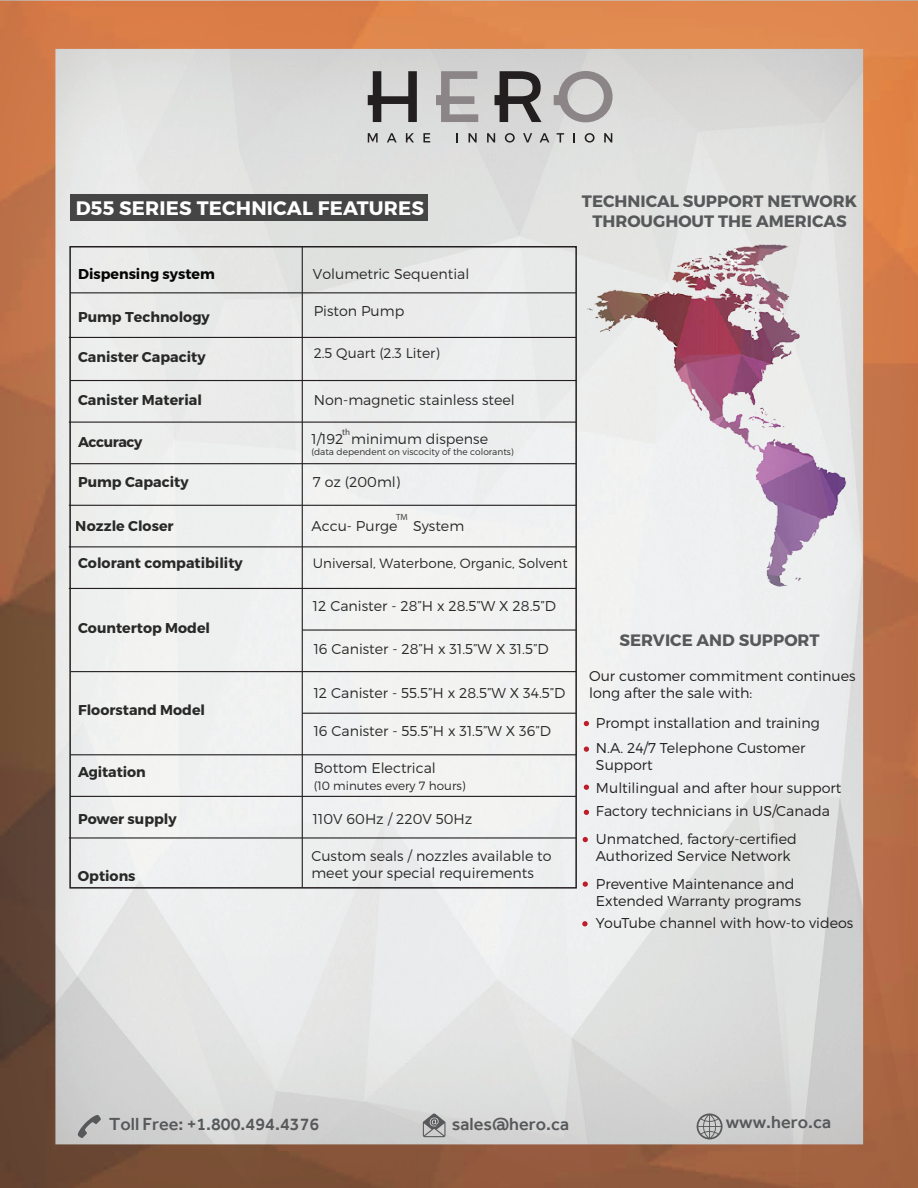
<style>
.page{position:relative;width:918px;height:1188px;background:#fff}
.page>*{position:absolute;margin:0;border:0;box-sizing:border-box;transform-origin:0 0}
.t1{font:700 19.5px "Montserrat";letter-spacing:.01em;color:#fff}
.t2{font:500 18px "Effra";color:#57585a}
.t3{font:700 16.5px/19.8px "Montserrat";color:#57585a;text-align:center}
.t4{font:300 14.25px/17.1px "Montserrat";color:#050504}
.t5{font:300 14.25px/17.1px "Montserrat";color:#231f20}
.t6{font:700 14.25px "Montserrat";color:#050504}
.t7{font:700 14.25px "Montserrat";letter-spacing:-.03em;color:#050504}
.t8{font:300 13.95px "Montserrat";color:#050504}
.t9{font:300 13.5px "Montserrat";color:#050504}
.t10{font:300 12px "Montserrat";color:#050504}
.t11{font:300 9px "Montserrat";color:#050504}
.t12{font:9px "Myriad Pro";color:#231f20}
</style>
<div class="page">
<img style="left:0;top:1px;width:918px;height:1187px">
<svg style="left:584px;top:721px;width:5px;height:5px"></svg>
<svg style="left:584px;top:747px;width:5px;height:5px"></svg>
<svg style="left:584px;top:785px;width:5px;height:5px"></svg>
<svg style="left:584px;top:810px;width:5px;height:5px"></svg>
<svg style="left:583px;top:837px;width:5px;height:5px"></svg>
<svg style="left:583px;top:882px;width:5px;height:5px"></svg>
<svg style="left:582px;top:921px;width:6px;height:5px"></svg>
<h1 class="t1" style="left:76px;top:196px;width:350px">D55 SERIES TECHNICAL FEATURES</h1>
<p class="t3" style="left:582px;top:192px;width:277px">TECHNICAL SUPPORT NETWORK<br>THROUGHOUT THE AMERICAS</p>
<p class="t6" style="left:78px;top:265px;width:138px">Dispensing system</p>
<p class="t4" style="left:313px;top:265px;width:158px">Volumetric Sequential</p>
<p class="t6" style="left:78px;top:308px;width:133px">Pump Technology</p>
<p class="t6" style="left:78px;top:348px;width:129px">Canister Capacity</p>
<p class="t6" style="left:78px;top:391px;width:125px">Canister Material</p>
<p class="t7" style="left:78px;top:433px;width:66px">Accuracy</p>
<p class="t6" style="left:78px;top:473px;width:112px">Pump Capacity</p>
<p class="t6" style="left:76px;top:517px;width:99px">Nozzle Closer</p>
<p class="t6" style="left:78px;top:554px;width:166px">Colorant compatibility</p>
<p class="t6" style="left:78px;top:619px;width:134px">Countertop Model</p>
<p class="t6" style="left:78px;top:701px;width:129px">Floorstand Model</p>
<p class="t6" style="left:78px;top:763px;width:69px">Agitation</p>
<p class="t6" style="left:78px;top:811px;width:100px">Power supply</p>
<p class="t6" style="left:78px;top:868px;width:59px">Options</p>
<p class="t4" style="left:314px;top:302px;width:92px">Piston Pump</p>
<p class="t8" style="left:314px;top:344px;width:128px">2.5 Quart (2.3 Liter)</p>
<p class="t4" style="left:314px;top:391px;width:203px">Non-magnetic stainless steel</p>
<p class="t4" style="left:311px;top:431px;width:178px">1/192 minimum dispense</p>
<p class="t11" style="left:311px;top:447px;width:204px">(data dependent on viscocity of the colorants)</p>
<p class="t12" style="left:342px;top:427px;width:9px">th</p>
<p class="t4" style="left:313px;top:473px;width:89px">7 oz (200ml)</p>
<p class="t12" style="left:396px;top:512px;width:13px">TM</p>
<p class="t4" style="left:311px;top:517px;width:154px">Accu- Purge System</p>
<p class="t9" style="left:313px;top:555px;width:256px">Universal, Waterbone, Organic, Solvent</p>
<p class="t4" style="left:313px;top:598px;width:245px">12 Canister - 28”H x 28.5”W X 28.5”D</p>
<p class="t4" style="left:314px;top:640px;width:236px">16 Canister - 28”H x 31.5”W X 31.5”D</p>
<p class="t4" style="left:314px;top:684px;width:253px">12 Canister - 55.5”H x 28.5”W X 34.5”D</p>
<p class="t4" style="left:314px;top:722px;width:239px">16 Canister - 55.5”H x 31.5”W X 36”D</p>
<p class="t4" style="left:314px;top:759px;width:124px">Bottom Electrical</p>
<p class="t10" style="left:314px;top:779px;width:154px">(10 minutes every 7 hours)</p>
<p class="t4" style="left:313px;top:811px;width:161px">110V 60Hz / 220V 50Hz</p>
<p class="t4" style="left:311px;top:847px;width:242px">Custom seals / nozzles available to meet your special requirements</p>
<p class="t3" style="left:619px;top:630px;width:202px">SERVICE AND SUPPORT</p>
<p class="t5" style="left:589px;top:667px;width:268px">Our customer commitment continues long after the sale with:</p>
<p class="t5" style="left:596px;top:714px;width:225px">Prompt installation and training</p>
<p class="t5" style="left:596px;top:739px;width:211px">N.A. 24/7 Telephone Customer<br>Support</p>
<p class="t5" style="left:596px;top:776px;width:247px;line-height:23.7px">Multilingual and after hour support<br>Factory technicians in US/Canada</p>
<p class="t5" style="left:596px;top:830px;width:202px">Unmatched, factory-certified<br>Authorized Service Network</p>
<p class="t5" style="left:596px;top:875px;width:207px">Preventive Maintenance and<br>Extended Warranty programs</p>
<p class="t5" style="left:596px;top:914px;width:259px">YouTube channel with how-to videos</p>
<p class="t2" style="left:109px;top:1113px;width:212px">Toll Free: +1.800.494.4376</p>
<p class="t2" style="left:452px;top:1113px;width:119px">sales@hero.ca</p>
<p class="t2" style="left:726px;top:1111px;width:107px">www.hero.ca</p>
</div>
